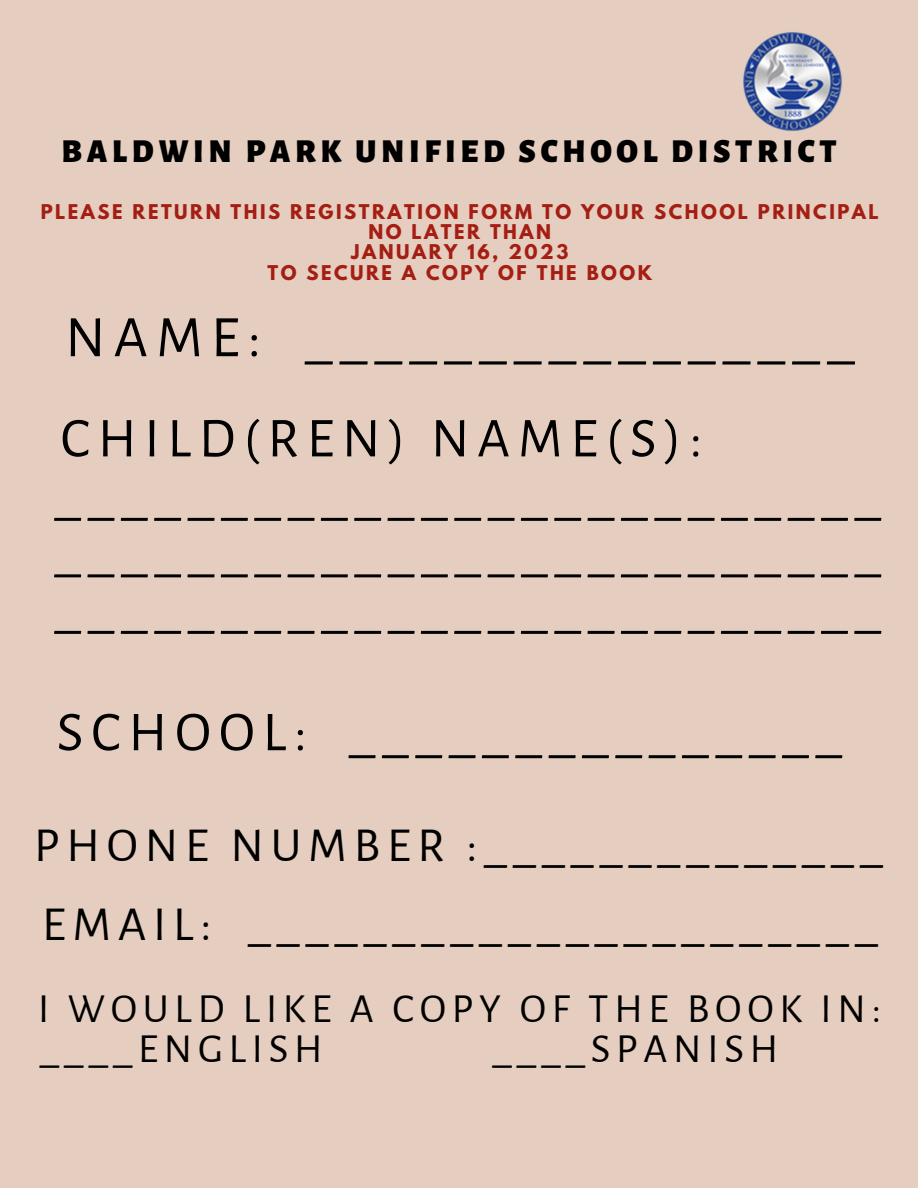
<style>
.page{position:relative;width:918px;height:1188px;background:#e5cebf}
.page>*{position:absolute;margin:0;border:0;box-sizing:border-box;transform-origin:0 0}
.t1{font:58.95px "Alegreya Sans";color:#000}
.t2{font:56.55px/56.6px "Alegreya Sans";letter-spacing:.14em;color:#000}
.t3{font:49.05px/78.4px "Alegreya Sans";letter-spacing:.14em;color:#000}
.t4{font:41.55px/40.5px "Alegreya Sans";letter-spacing:.14em;color:#000}
.t5{font:900 33px "Alegreya Sans SC";letter-spacing:.14em;color:#000}
.t6{font:700 18px/20.2px "League Spartan";letter-spacing:.14em;color:#a41e14;text-align:center}
</style>
<div class="page">
<img style="left:743px;top:32px;width:100px;height:99px">
<p class="t5" style="left:62px;top:136px;width:776px">BALDWIN PARK UNIFIED SCHOOL DISTRICT</p>
<p class="t6" style="left:41px;top:204px;width:840px">PLEASE RETURN THIS REGISTRATION FORM TO YOUR SCHOOL PRINCIPAL<br>NO LATER THAN<br>JANUARY 16, 2023<br>TO SECURE A COPY OF THE BOOK</p>
<p class="t1" style="left:65px;top:309px;width:790px">NAME: ________________</p>
<p class="t2" style="left:55px;top:411px;width:827px">CHILD(REN) NAME(S): _________________________ _________________________ _________________________</p>
<p class="t2" style="left:57px;top:705px;width:786px">SCHOOL: _______________</p>
<p class="t3" style="left:34px;top:807px;width:850px">PHONE NUMBER :______________<br>EMAIL: ______________________</p>
<p class="t4" style="left:38px;top:989px;width:844px">I WOULD LIKE A COPY OF THE BOOK IN: ____ENGLISH</p>
<p class="t4" style="left:493px;top:1029px;width:287px">____SPANISH</p>
</div>
